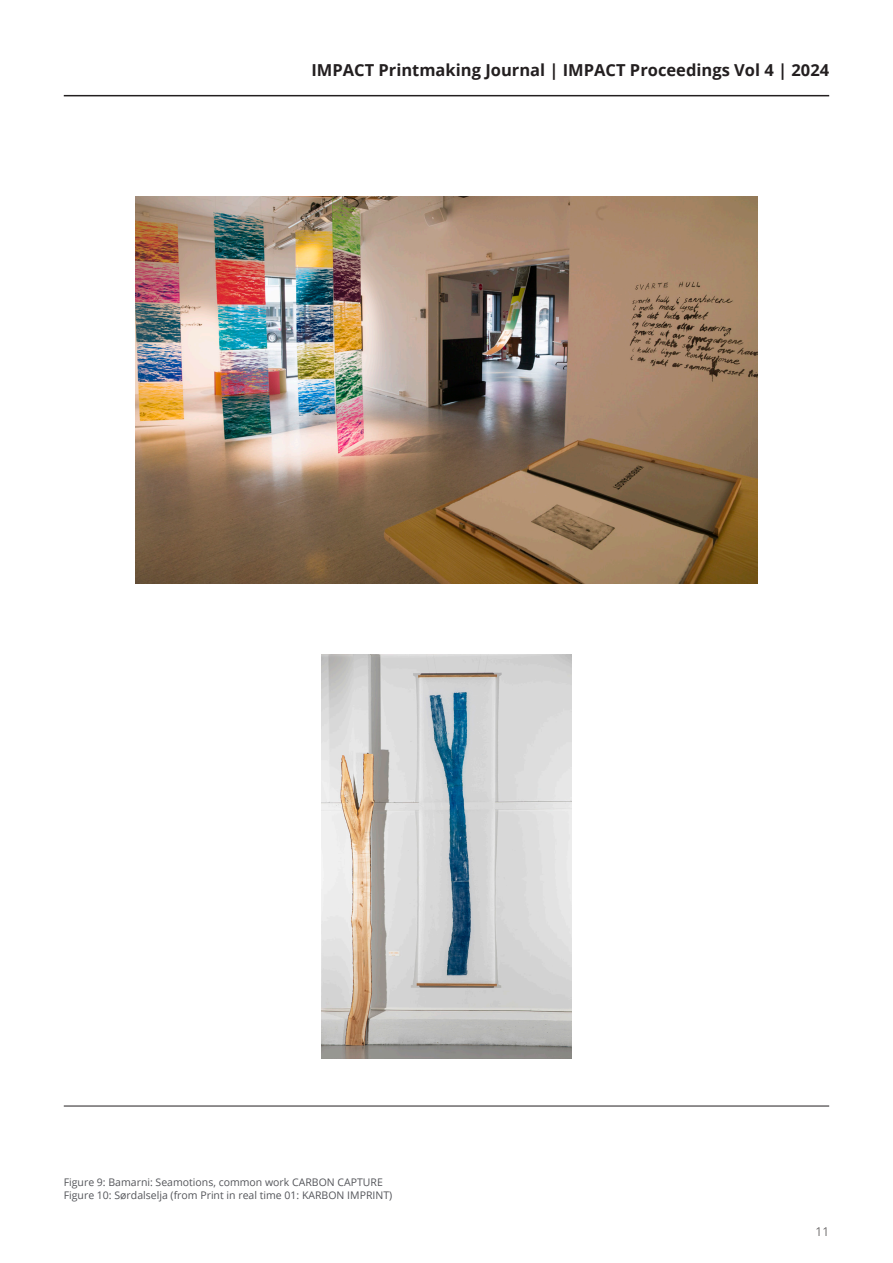
<style>
.page{position:relative;width:893px;height:1263px;background:#fff}
.page>*{position:absolute;margin:0;border:0;box-sizing:border-box;transform-origin:0 0}
.t1{font:700 16.5px "Open Sans";color:#231f20}
.t2{font:300 12px "Open Sans";color:#231f20}
.Main_Text{font:10.5px "Open Sans";color:#54555a}
</style>
<div class="page">
<hr style="left:64px;top:95px;width:765px;height:1px;background:#231f20">
<hr style="left:64px;top:1106px;width:765px;height:1px;background:#231f20">
<img style="left:136px;top:196px;width:621px;height:388px">
<img style="left:322px;top:655px;width:249px;height:403px">
<h1 class="t1" style="left:311px;top:59px;width:519px">IMPACT Printmaking Journal | IMPACT Proceedings Vol 4 | 2024</h1>
<p class="Main_Text" style="left:64px;top:1175px;width:321px">Figure 9: Bamarni: Seamotions, common work CARBON CAPTURE</p>
<p class="Main_Text" style="left:64px;top:1188px;width:330px">Figure 10: Sørdalselja (from Print in real time 01: KARBON IMPRINT)</p>
<p class="t2" style="left:815px;top:1223px;width:15px">11</p>
</div>
